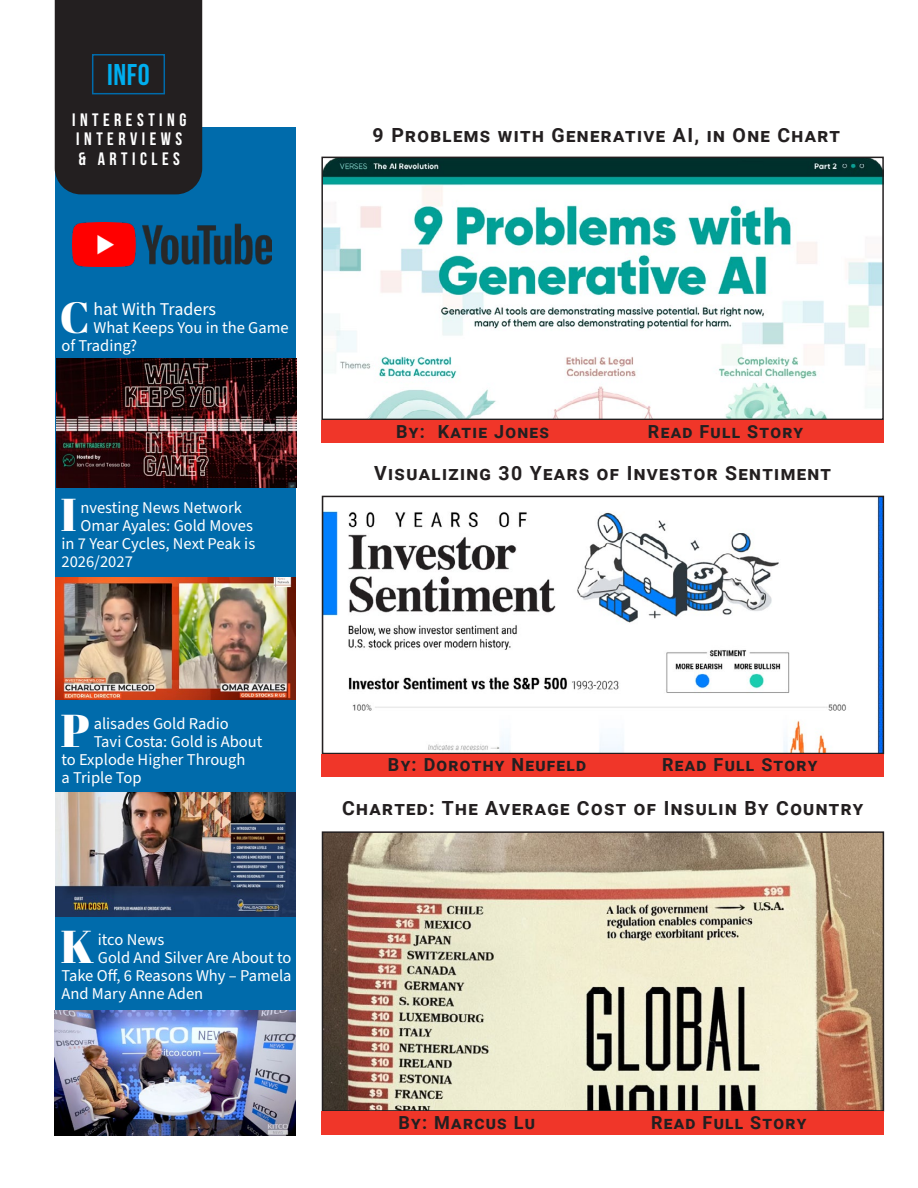
<style>
.page{position:relative;width:918px;height:1188px;background:#fff}
.page>*{position:absolute;margin:0;border:0;box-sizing:border-box;transform-origin:0 0}
.Paragraph___drop_cap{font:46.05px "Abril Fatface";color:#fff}
.Paragraph___drop_cap-2{font:43.65px "Abril Fatface";color:#fff}
.t1{font:700 30px "Bebas Neue";color:#00aeef}
.Names{font:700 19.5px "Roboto";letter-spacing:.07em;color:#231f20}
.Names-2{font:700 18px "Roboto";letter-spacing:.07em;color:#231f20}
.t2{font:700 18px/19.5px "Bebas Neue";letter-spacing:.25em;color:#fff}
.Paragraph___drop_cap-3{font:18px "Source Sans Pro";color:#fff}
.Paragraph___drop_cap-4{font:16.5px/18px "Source Sans Pro";color:#fff}
</style>
<div class="page">
<div style="left:56px;top:127px;width:240px;height:1008px;background:#006bab"></div>
<div style="left:54px;top:0;width:149px;height:195px;background:#231f20"></div>
<div style="left:92px;top:54px;width:73px;height:40px;border:2px solid #006bab"></div>
<img style="left:324px;top:160px;width:557px;height:257px">
<div style="left:321px;top:157px;width:563px;height:263px;border:2px solid #231f20"></div>
<img style="left:325px;top:834px;width:556px;height:275px">
<div style="left:322px;top:831px;width:562px;height:281px;border:2px solid #231f20"></div>
<img style="left:325px;top:499px;width:556px;height:252px">
<div style="left:322px;top:496px;width:562px;height:258px;border:2px solid #231f20"></div>
<div style="left:321px;top:754px;width:563px;height:23px;background:#f03629"></div>
<img style="left:72px;top:223px;width:199px;height:44px">
<div style="left:322px;top:1112px;width:562px;height:23px;background:#f03629"></div>
<div style="left:321px;top:420px;width:563px;height:23px;background:#f03629"></div>
<img style="left:55px;top:1011px;width:241px;height:124px">
<img style="left:56px;top:793px;width:239px;height:124px">
<img style="left:55px;top:577px;width:240px;height:123px">
<img style="left:56px;top:359px;width:240px;height:129px">
<p class="t1" style="left:107px;top:59px;width:44px">INFO</p>
<p class="t2" style="left:72px;top:110px;width:116px">INTERESTING<br>INTERVIEWS &amp; ARTICLES</p>
<p class="Paragraph___drop_cap-2" style="left:60px;top:286px;width:32px">C</p>
<p class="Paragraph___drop_cap-3" style="left:93px;top:297px;width:124px">hat With Traders</p>
<p class="Paragraph___drop_cap-4" style="left:62px;top:319px;width:229px;text-indent:32px">What Keeps You in the Game of Trading?</p>
<p class="Paragraph___drop_cap" style="left:60px;top:482px;width:18px">I</p>
<p class="Paragraph___drop_cap-4" style="left:80px;top:499px;width:163px">nvesting News Network</p>
<p class="Paragraph___drop_cap-4" style="left:80px;top:517px;width:174px">Omar Ayales: Gold Moves</p>
<p class="Paragraph___drop_cap-4" style="left:62px;top:535px;width:195px">in 7 Year Cycles, Next Peak is</p>
<p class="Paragraph___drop_cap-4" style="left:62px;top:553px;width:73px">2026/2027</p>
<p class="Names" style="left:373px;top:121px;width:469px">9 Problems with Generative AI, in One Chart</p>
<p class="Names-2" style="left:396px;top:419px;width:154px">By: Katie Jones</p>
<p class="Names-2" style="left:648px;top:419px;width:156px">Read Full Story</p>
<p class="Names" style="left:374px;top:460px;width:459px">Visualizing 30 Years of Investor Sentiment</p>
<p class="Paragraph___drop_cap" style="left:61px;top:698px;width:31px">P</p>
<p class="Paragraph___drop_cap-4" style="left:94px;top:715px;width:137px">alisades Gold Radio</p>
<p class="Paragraph___drop_cap-4" style="left:94px;top:733px;width:170px">Tavi Costa: Gold is About</p>
<p class="Paragraph___drop_cap-4" style="left:62px;top:751px;width:186px">to Explode Higher Through</p>
<p class="Paragraph___drop_cap-4" style="left:62px;top:769px;width:82px">a Triple Top</p>
<p class="Paragraph___drop_cap" style="left:60px;top:914px;width:35px">K</p>
<p class="Paragraph___drop_cap-4" style="left:98px;top:931px;width:68px">itco News</p>
<p class="Paragraph___drop_cap-4" style="left:98px;top:949px;width:195px">Gold And Silver Are About to</p>
<p class="Paragraph___drop_cap-4" style="left:62px;top:967px;width:232px">Take Off, 6 Reasons Why – Pamela</p>
<p class="Paragraph___drop_cap-4" style="left:62px;top:985px;width:143px">And Mary Anne Aden</p>
<p class="Names-2" style="left:388px;top:752px;width:200px">By: Dorothy Neufeld</p>
<p class="Names-2" style="left:662px;top:752px;width:156px">Read Full Story</p>
<p class="Names" style="left:342px;top:795px;width:522px">Charted: The Average Cost of Insulin By Country</p>
<p class="Names-2" style="left:399px;top:1110px;width:138px">By: Marcus Lu</p>
<p class="Names-2" style="left:651px;top:1110px;width:156px">Read Full Story</p>
</div>
